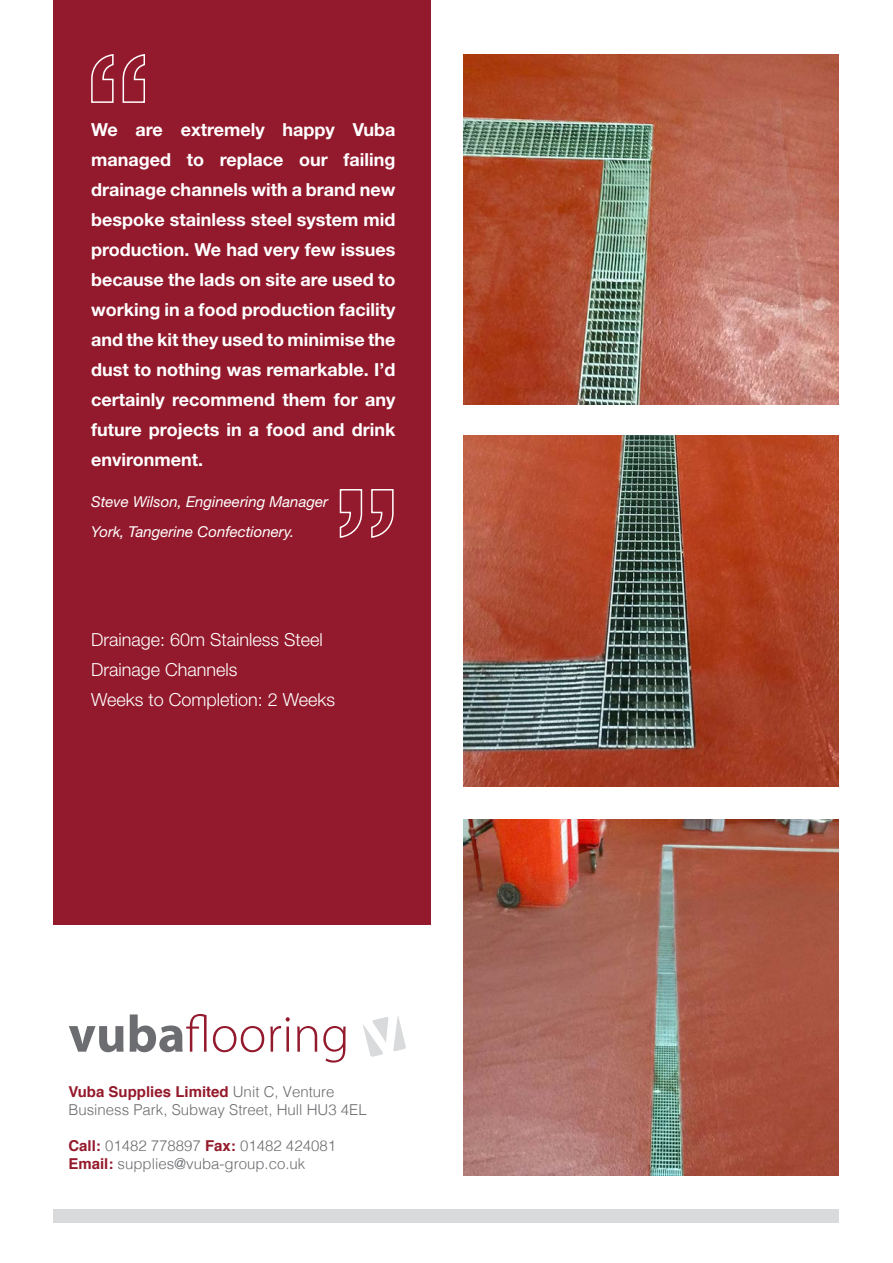
<style>
.page{position:relative;width:893px;height:1263px;background:#fff}
.page>*{position:absolute;margin:0;border:0;box-sizing:border-box;transform-origin:0 0}
.t1{font:300 52.35px "Myriad Pro";color:#93192c}
.t2{font:700 18px/30px "Helvetica Neue LT Std";color:#fff;text-align:justify}
.t3{font:300 18px/30px "Helvetica Neue LT Std";color:#fff}
.t4{font:300 15px/18px "Helvetica";color:#6c6d70}
.t5{font:italic 15px/30px "Helvetica Neue LT Std";color:#fff}
.s1{font-weight:700;color:#6c6d70}
.s2{font-weight:700;color:#94192b}
</style>
<div class="page">
<div style="left:53px;top:0;width:378px;height:925px;background:#93192c"></div>
<div style="left:53px;top:1209px;width:786px;height:13px;background:#d8dadc"></div>
<img style="left:463px;top:54px;width:376px;height:350px">
<img style="left:463px;top:436px;width:376px;height:350px">
<img style="left:463px;top:819px;width:376px;height:357px">
<svg style="left:91px;top:54px;width:54px;height:49px"></svg>
<svg style="left:339px;top:489px;width:55px;height:49px"></svg>
<svg style="left:363px;top:1016px;width:43px;height:41px"></svg>
<p class="t2" style="left:91px;top:114px;width:306px">We are extremely happy Vuba managed to replace our failing drainage channels with a brand new bespoke stainless steel system mid production. We had very few issues because the lads on site are used to working in a food production facility and the kit they used to minimise the dust to nothing was remarkable. I’d certainly recommend them for any future projects in a food and drink environment.</p>
<p class="t5" style="left:91px;top:487px;width:238px">Steve Wilson, Engineering Manager<br>York, Tangerine Confectionery.</p>
<p class="t3" style="left:91px;top:624px;width:233px">Drainage: 60m Stainless Steel<br>Drainage Channels</p>
<p class="t3" style="left:91px;top:684px;width:246px">Weeks to Completion: 2 Weeks</p>
<p class="t1" style="left:68px;top:1005px;width:283px"><span class="s1">vuba</span>flooring</p>
<p class="t4" style="left:68px;top:1081px;width:300px"><span class="s2">Vuba Supplies Limited</span> Unit C, Venture<br>Business Park, Subway Street, Hull HU3 4EL</p>
<p class="t4" style="left:68px;top:1135px;width:269px"><span class="s2">Call:</span> 01482 778897 <span class="s2">Fax:</span> 01482 424081<br><span class="s2">Email:</span> supplies@vuba-group.co.uk</p>
</div>
